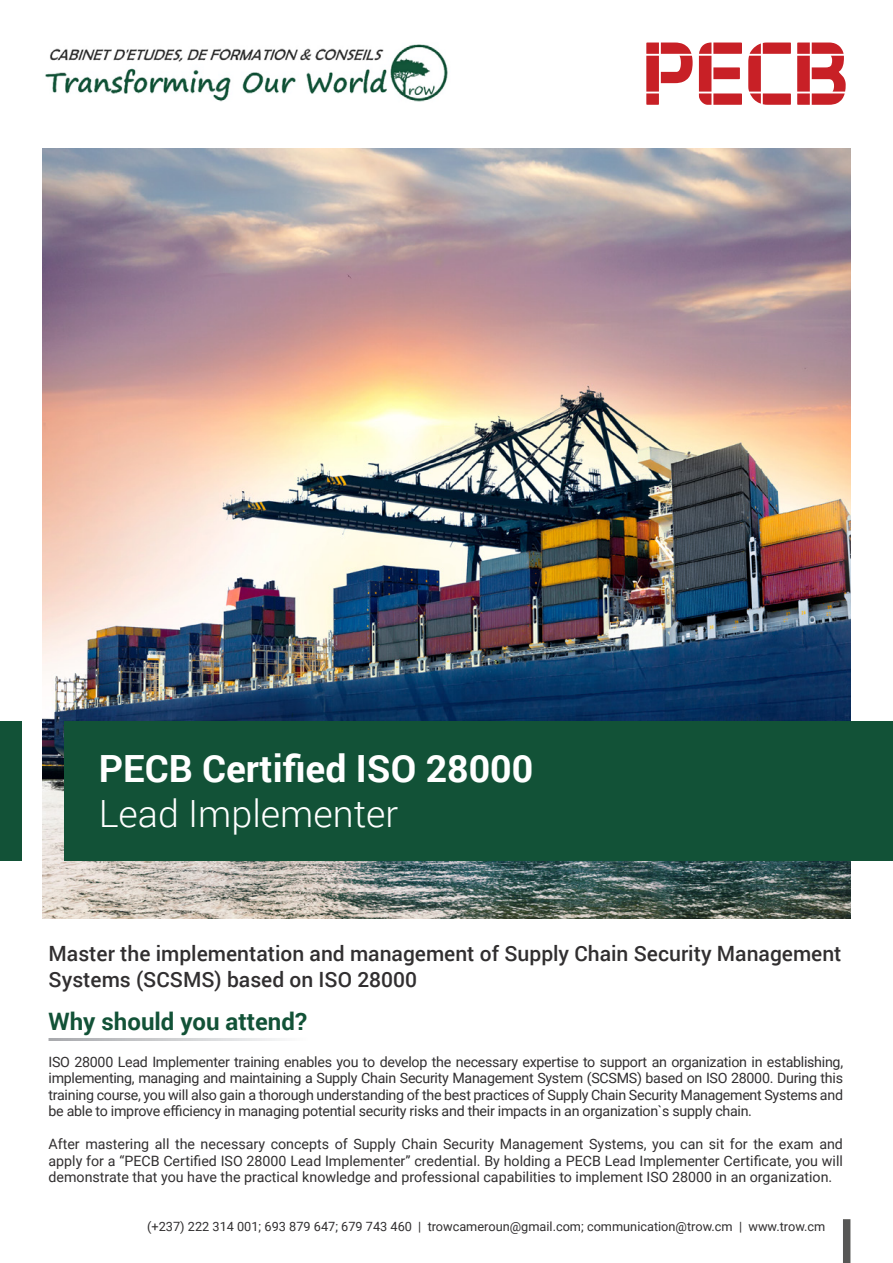
<style>
.page{position:relative;width:893px;height:1263px;background:#fff}
.page>*{position:absolute;margin:0;border:0;box-sizing:border-box;transform-origin:0 0}
.t1{font:700 37.5px "Roboto";color:#fff}
.t2{font:300 37.5px "Roboto";color:#fff}
.t3{font:700 24px "Roboto";color:#125237}
.t4{font:500 21px/25.2px "Roboto";color:#312f30}
.t5{font:14.25px/16.5px "Roboto";letter-spacing:-.02em;color:#312f30;text-align:justify}
.Bullet_Points{font:12.75px "Roboto";color:#312f30}
</style>
<div class="page">
<img style="left:43px;top:149px;width:807px;height:769px">
<div style="left:65px;top:721px;width:828px;height:140px;background:#125237"></div>
<div style="left:0;top:721px;width:21px;height:140px;background:#125237"></div>
<div style="left:843px;top:1219px;width:7px;height:44px;background:#575756"></div>
<img style="left:45px;top:44px;width:403px;height:58px">
<svg style="left:699px;top:43px;width:43px;height:62px"></svg>
<svg style="left:748px;top:43px;width:43px;height:62px"></svg>
<svg style="left:797px;top:43px;width:49px;height:62px"></svg>
<svg style="left:646px;top:43px;width:47px;height:62px"></svg>
<p class="t1" style="left:99px;top:742px;width:436px">PECB Certified ISO 28000</p>
<p class="t2" style="left:99px;top:787px;width:301px">Lead Implementer</p>
<p class="t4" style="left:49px;top:940px;width:795px">Master the implementation and management of Supply Chain Security Management<br>Systems (SCSMS) based on ISO 28000</p>
<p class="t3" style="left:49px;top:1005px;width:260px">Why should you attend?</p>
<p class="t5" style="left:49px;top:1053px;width:796px">ISO 28000 Lead Implementer training enables you to develop the necessary expertise to support an organization in establishing, implementing, managing and maintaining a Supply Chain Security Management System (SCSMS) based on ISO 28000. During this training course, you will also gain a thorough understanding of the best practices of Supply Chain Security Management Systems and be able to improve efficiency in managing potential security risks and their impacts in an organization`s supply chain.</p>
<p class="t5" style="left:49px;top:1135px;width:796px">After mastering all the necessary concepts of Supply Chain Security Management Systems, you can sit for the exam and apply for a “PECB Certified ISO 28000 Lead Implementer” credential. By holding a PECB Lead Implementer Certificate, you will demonstrate that you have the practical knowledge and professional capabilities to implement ISO 28000 in an organization.</p>
<p class="Bullet_Points" style="left:147px;top:1218px;width:680px">(+237) 222 314 001; 693 879 647; 679 743 460 | trowcameroun@gmail.com; communication@trow.cm | www.trow.cm</p>
</div>
